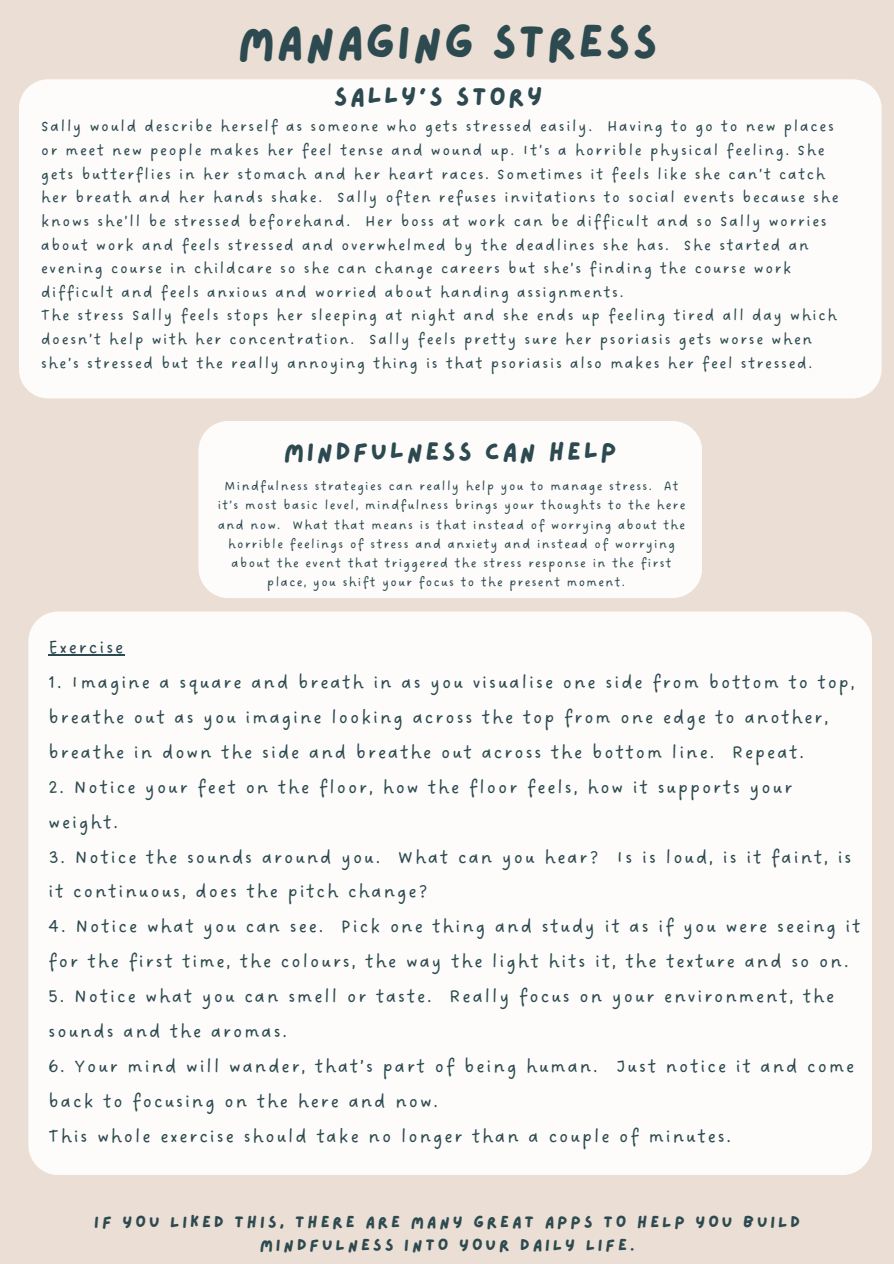
<style>
.page{position:relative;width:894px;height:1264px;background:#fff}
.page>*{position:absolute;margin:0;border:0;box-sizing:border-box;transform-origin:0 0}
.t1{font:46.65px "Lazydog";letter-spacing:.04em;color:#2d4a50}
.t2{font:25.5px "Lazydog";letter-spacing:.1em;color:#2d4a50}
.t3{font:19.5px/35px "DO Sans Regular";letter-spacing:.1em;color:#2d4a50}
.t4{font:16.5px/23.7px "DO Sans Regular";letter-spacing:.1em;color:#2d4a50}
.t5{font:16.5px/23.7px "Lazydog";letter-spacing:.175em;color:#2d4a50;text-align:center}
.t6{font:13.65px "DO Sans Regular";letter-spacing:.1em;color:#2d4a50}
</style>
<div class="page">
<div style="left:0;top:0;width:893px;height:1263px;background:#ebded4"></div>
<div style="left:19px;top:79px;width:862px;height:319px;background:#fdfcfb;border-radius:29px"></div>
<div style="left:198px;top:421px;width:504px;height:177px;background:#fdfcfb;border-radius:30px"></div>
<div style="left:28px;top:611px;width:843px;height:564px;background:#fdfcfb;border-radius:30px"></div>
<hr style="left:49px;top:654px;width:76px;height:1px;background:#2d4a50">
<p class="t1" style="left:238px;top:19px;width:421px">MANAGING STRESS</p>
<p class="t2" style="left:334px;top:85px;width:210px">SALLY’S STORY</p>
<p class="t4" style="left:41px;top:115px;width:798px">Sally would describe herself as someone who gets stressed easily. Having to go to new places or meet new people makes her feel tense and wound up. It’s a horrible physical feeling. She gets butterflies in her stomach and her heart races. Sometimes it feels like she can’t catch her breath and her hands shake. Sally often refuses invitations to social events because she knows she’ll be stressed beforehand. Her boss at work can be difficult and so Sally worries about work and feels stressed and overwhelmed by the deadlines she has. She started an evening course in childcare so she can change careers but she’s finding the course work difficult and feels anxious and worried about handing assignments.</p>
<p class="t4" style="left:41px;top:304px;width:796px">The stress Sally feels stops her sleeping at night and she ends up feeling tired all day which doesn’t help with her concentration. Sally feels pretty sure her psoriasis gets worse when she’s stressed but the really annoying thing is that psoriasis also makes her feel stressed.</p>
<p class="t2" style="left:284px;top:439px;width:334px">MINDFULNESS CAN HELP</p>
<p class="t6" style="left:224px;top:478px;width:455px">Mindfulness strategies can really help you to manage stress. At</p>
<p class="t6" style="left:218px;top:497px;width:469px">it’s most basic level, mindfulness brings your thoughts to the here</p>
<p class="t6" style="left:218px;top:516px;width:468px">and now. What that means is that instead of worrying about the</p>
<p class="t6" style="left:228px;top:535px;width:448px">horrible feelings of stress and anxiety and instead of worrying</p>
<p class="t6" style="left:231px;top:555px;width:441px">about the event that triggered the stress response in the first</p>
<p class="t6" style="left:267px;top:574px;width:359px">place, you shift your focus to the present moment.</p>
<p class="t3" style="left:49px;top:630px;width:76px">Exercise</p>
<p class="t3" style="left:49px;top:665px;width:807px">1. Imagine a square and breath in as you visualise one side from bottom to top, breathe out as you imagine looking across the top from one edge to another, breathe in down the side and breathe out across the bottom line. Repeat.</p>
<p class="t3" style="left:49px;top:770px;width:745px">2. Notice your feet on the floor, how the floor feels, how it supports your weight.</p>
<p class="t3" style="left:49px;top:840px;width:804px">3. Notice the sounds around you. What can you hear? Is is loud, is it faint, is it continuous, does the pitch change?</p>
<p class="t3" style="left:49px;top:910px;width:813px">4. Notice what you can see. Pick one thing and study it as if you were seeing it for the first time, the colours, the way the light hits it, the texture and so on.</p>
<p class="t3" style="left:49px;top:979px;width:786px">5. Notice what you can smell or taste. Really focus on your environment, the sounds and the aromas.</p>
<p class="t3" style="left:49px;top:1049px;width:807px">6. Your mind will wander, that’s part of being human. Just notice it and come back to focusing on the here and now.</p>
<p class="t3" style="left:49px;top:1119px;width:683px">This whole exercise should take no longer than a couple of minutes.</p>
<p class="t5" style="left:94px;top:1210px;width:707px">IF YOU LIKED THIS, THERE ARE MANY GREAT APPS TO HELP YOU BUILD<br>MINDFULNESS INTO YOUR DAILY LIFE.</p>
</div>
